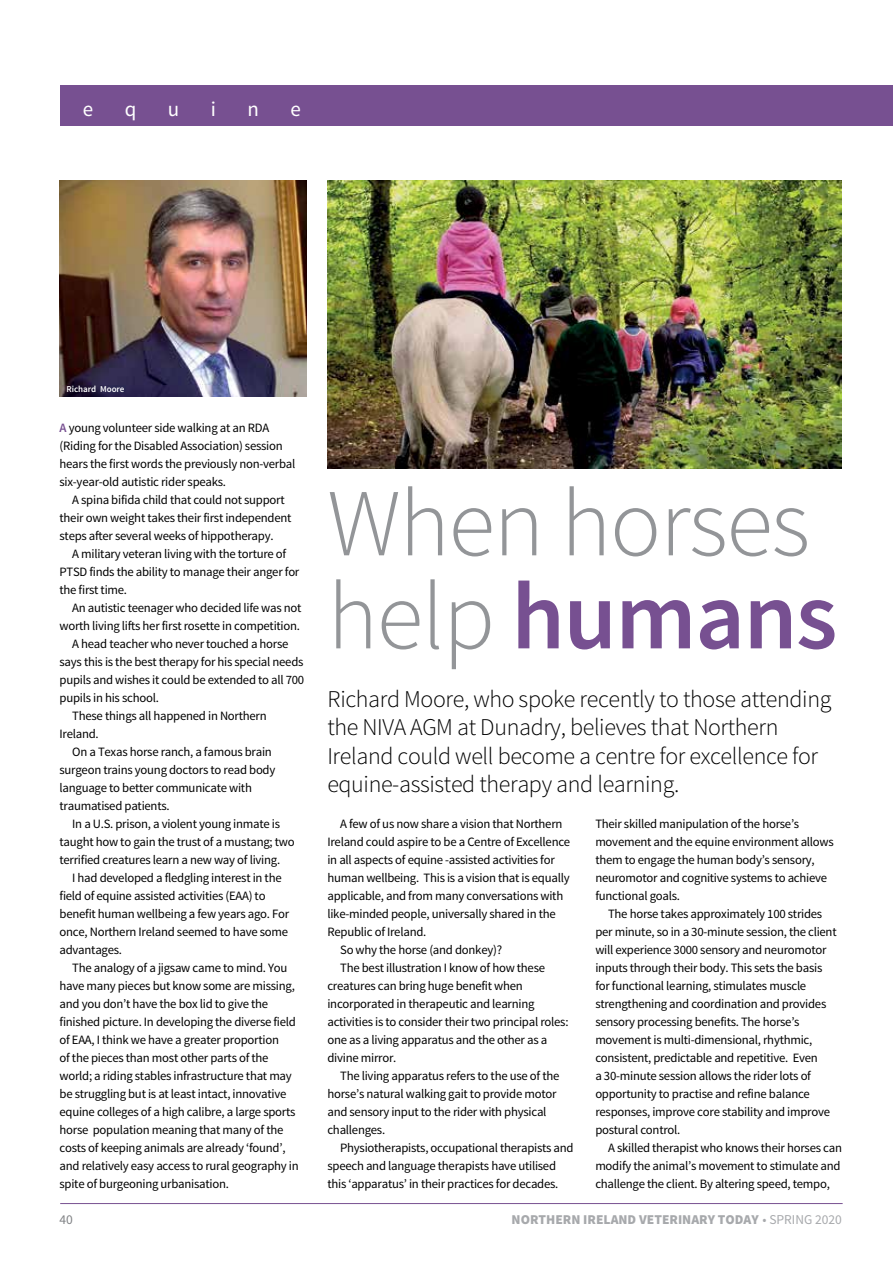
<style>
.page{position:relative;width:893px;height:1263px;background:#fff}
.page>*{position:absolute;margin:0;border:0;box-sizing:border-box;transform-origin:0 0}
.t1{font:300 96px/93px "Source Sans Pro";letter-spacing:-.015em;color:#939598}
.t2{font:300 24px/28.5px "Source Sans Pro";letter-spacing:-.015em;color:#000}
.t3{font:21px "Source Sans Pro";color:#fff}
.t4{font:900 13.5px "Source Sans Pro";color:#a7a9ac}
.t5{font:13.5px "Source Sans Pro";color:#808285}
.t6{font:12.75px/18px "Source Sans Pro";letter-spacing:-.02em;color:#000}
.t7{font:600 9px "Source Sans Pro";color:#fff}
.s1{font-weight:600;color:#775091}
.s2{font-weight:400}
</style>
<div class="page">
<div style="left:60px;top:85px;width:833px;height:41px;background:#775091"></div>
<hr style="left:60px;top:1203px;width:783px;height:1px;background:#775091">
<img style="left:327px;top:180px;width:515px;height:288px">
<img style="left:60px;top:180px;width:246px;height:216px">
<h3 class="t3" style="left:83px;top:96px;width:12px">e</h3>
<h3 class="t3" style="left:125px;top:96px;width:13px">q</h3>
<h3 class="t3" style="left:168px;top:96px;width:13px">u</h3>
<h3 class="t3" style="left:211px;top:96px;width:7px">i</h3>
<h3 class="t3" style="left:248px;top:96px;width:13px">n</h3>
<h3 class="t3" style="left:291px;top:96px;width:12px">e</h3>
<p class="t7" style="left:66px;top:383px;width:60px">Richard Moore</p>
<p class="t6" style="left:60px;top:419px;width:237px"><span class="s1">A</span> young volunteer side walking at an RDA (Riding for the Disabled Association) session hears the first words the previously non-verbal six-year-old autistic rider speaks.</p>
<p class="t6" style="left:60px;top:491px;width:233px;text-indent:13px">A spina bifida child that could not support their own weight takes their first independent steps after several weeks of hippotherapy.</p>
<p class="t6" style="left:60px;top:545px;width:241px;text-indent:13px">A military veteran living with the torture of<br>PTSD finds the ability to manage their anger for the first time.</p>
<p class="t6" style="left:72px;top:599px;width:231px">An autistic teenager who decided life was not</p>
<p class="t6" style="left:60px;top:617px;width:242px">worth living lifts her first rosette in competition.</p>
<p class="t6" style="left:72px;top:635px;width:218px">A head teacher who never touched a horse</p>
<p class="t6" style="left:60px;top:653px;width:245px">says this is the best therapy for his special needs</p>
<p class="t6" style="left:60px;top:671px;width:246px">pupils and wishes it could be extended to all 700</p>
<p class="t6" style="left:60px;top:689px;width:101px">pupils in his school.</p>
<p class="t6" style="left:72px;top:707px;width:196px">These things all happened in Northern</p>
<p class="t6" style="left:60px;top:725px;width:41px">Ireland.</p>
<p class="t6" style="left:72px;top:743px;width:201px">On a Texas horse ranch, a famous brain</p>
<p class="t6" style="left:60px;top:761px;width:217px">surgeon trains young doctors to read body</p>
<p class="t6" style="left:60px;top:779px;width:194px">language to better communicate with</p>
<p class="t6" style="left:60px;top:797px;width:112px">traumatised patients.</p>
<p class="t6" style="left:72px;top:815px;width:209px">In a U.S. prison, a violent young inmate is</p>
<p class="t6" style="left:60px;top:833px;width:237px">taught how to gain the trust of a mustang; two</p>
<p class="t6" style="left:60px;top:851px;width:222px">terrified creatures learn a new way of living.</p>
<p class="t6" style="left:72px;top:869px;width:211px">I had developed a fledgling interest in the</p>
<p class="t6" style="left:60px;top:887px;width:208px">field of equine assisted activities (EAA) to</p>
<p class="t6" style="left:60px;top:905px;width:231px">benefit human wellbeing a few years ago. For</p>
<p class="t6" style="left:60px;top:923px;width:230px">once, Northern Ireland seemed to have some</p>
<p class="t6" style="left:60px;top:941px;width:64px">advantages.</p>
<p class="t6" style="left:72px;top:959px;width:217px">The analogy of a jigsaw came to mind. You</p>
<p class="t6" style="left:60px;top:977px;width:237px">have many pieces but know some are missing,</p>
<p class="t6" style="left:60px;top:995px;width:210px">and you don’t have the box lid to give the</p>
<p class="t6" style="left:60px;top:1013px;width:238px">finished picture. In developing the diverse field</p>
<p class="t6" style="left:60px;top:1031px;width:221px">of EAA, I think we have a greater proportion</p>
<p class="t6" style="left:60px;top:1049px;width:211px">of the pieces than most other parts of the</p>
<p class="t6" style="left:60px;top:1067px;width:234px">world; a riding stables infrastructure that may</p>
<p class="t6" style="left:60px;top:1085px;width:228px">be struggling but is at least intact, innovative</p>
<p class="t6" style="left:60px;top:1103px;width:237px">equine colleges of a high calibre, a large sports</p>
<p class="t6" style="left:60px;top:1121px;width:225px">horse population meaning that many of the</p>
<p class="t6" style="left:60px;top:1139px;width:227px">costs of keeping animals are already ‘found’,</p>
<p class="t6" style="left:60px;top:1157px;width:241px">and relatively easy access to rural geography in</p>
<p class="t6" style="left:60px;top:1175px;width:171px">spite of burgeoning urbanisation.</p>
<h1 class="t1" style="left:327px;top:477px;width:511px">When horses help <span class="s1">humans</span></h1>
<h2 class="t2" style="left:327px;top:684px;width:506px">Richard Moore, who spoke recently to those attending the NIVA AGM at Dunadry, believes that Northern Ireland could well become a centre for excellence for equine-assisted therapy and learning.</h2>
<p class="t6" style="left:340px;top:815px;width:224px">A few of us now share a vision that Northern</p>
<p class="t6" style="left:327px;top:833px;width:244px">Ireland could aspire to be a Centre of Excellence</p>
<p class="t6" style="left:327px;top:851px;width:229px">in all aspects of equine -assisted activities for</p>
<p class="t6" style="left:327px;top:869px;width:244px">human wellbeing. This is a vision that is equally</p>
<p class="t6" style="left:327px;top:887px;width:237px">applicable, and from many conversations with</p>
<p class="t6" style="left:327px;top:905px;width:230px">like-minded people, universally shared in the</p>
<p class="t6" style="left:327px;top:923px;width:100px">Republic of Ireland.</p>
<p class="t6" style="left:340px;top:941px;width:163px">So why the horse (and donkey)?</p>
<p class="t6" style="left:340px;top:959px;width:206px">The best illustration I know of how these</p>
<p class="t6" style="left:327px;top:977px;width:197px">creatures can bring huge benefit when</p>
<p class="t6" style="left:327px;top:995px;width:209px">incorporated in therapeutic and learning</p>
<p class="t6" style="left:327px;top:1013px;width:243px">activities is to consider their two principal roles:</p>
<p class="t6" style="left:327px;top:1031px;width:221px">one as a living apparatus and the other as a</p>
<p class="t6" style="left:327px;top:1049px;width:70px">divine mirror.</p>
<p class="t6" style="left:340px;top:1067px;width:221px">The living apparatus refers to the use of the</p>
<p class="t6" style="left:327px;top:1085px;width:231px">horse’s natural walking gait to provide motor</p>
<p class="t6" style="left:327px;top:1103px;width:221px">and sensory input to the rider with physical</p>
<p class="t6" style="left:327px;top:1121px;width:59px">challenges.</p>
<p class="t6" style="left:340px;top:1139px;width:235px">Physiotherapists, occupational therapists and</p>
<p class="t6" style="left:327px;top:1157px;width:230px">speech and language therapists have utilised</p>
<p class="t6" style="left:327px;top:1175px;width:233px">this ‘apparatus’ in their practices for decades.</p>
<p class="t6" style="left:595px;top:815px;width:240px">Their skilled manipulation of the horse’s movement and the equine environment allows them to engage the human body’s sensory, neuromotor and cognitive systems to achieve functional goals.</p>
<p class="t6" style="left:595px;top:905px;width:243px;text-indent:13px">The horse takes approximately 100 strides per minute, so in a 30-minute session, the client will experience 3000 sensory and neuromotor inputs through their body. This sets the basis for functional learning, stimulates muscle strengthening and coordination and provides sensory processing benefits. The horse’s movement is multi-dimensional, rhythmic, consistent, predictable and repetitive. Even<br>a 30-minute session allows the rider lots of opportunity to practise and refine balance responses, improve core stability and improve postural control.</p>
<p class="t6" style="left:595px;top:1139px;width:248px;text-align:justify;text-indent:13px">A skilled therapist who knows their horses can modify the animal’s movement to stimulate and challenge the client. By altering speed, tempo,</p>
<p class="t5" style="left:60px;top:1211px;width:15px">40</p>
<p class="t4" style="left:512px;top:1211px;width:332px">NORTHERN IRELAND VETERINARY TODAY <span class="s2">• SPRING 2020</span></p>
</div>
